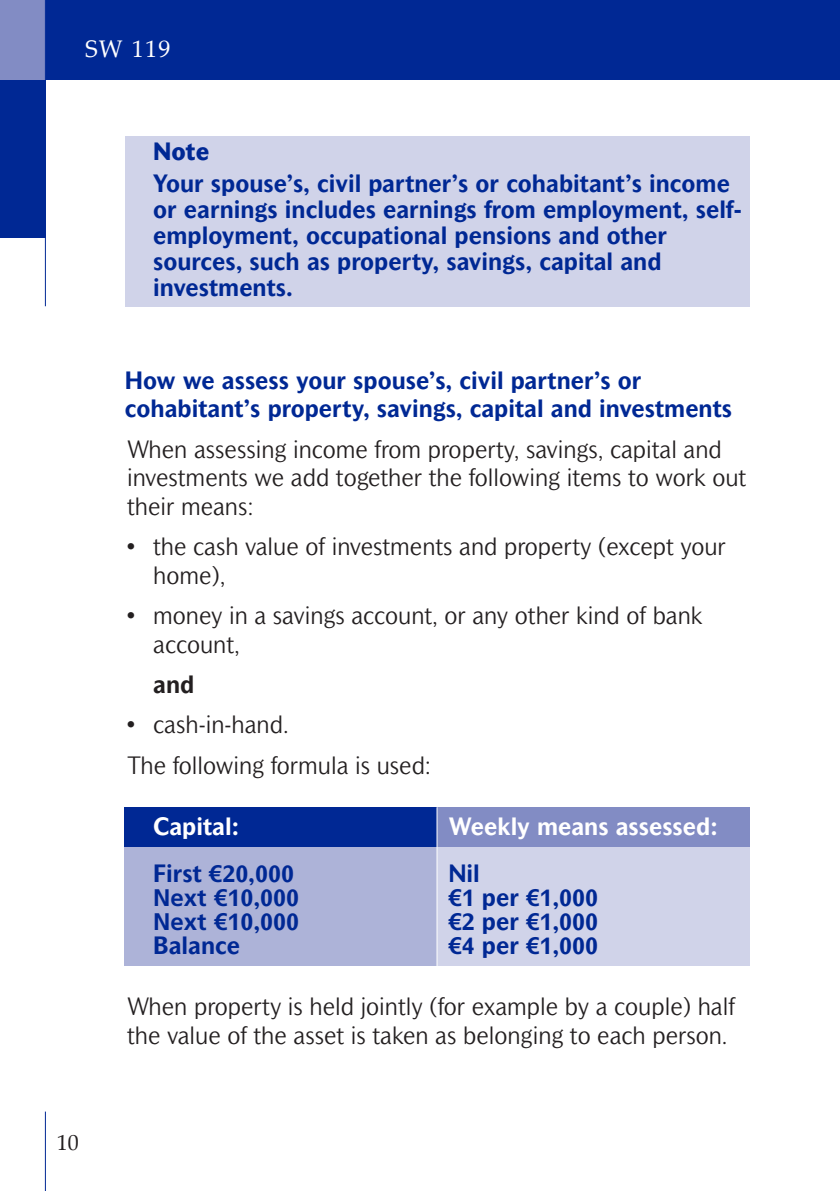
<style>
.page{position:relative;width:840px;height:1191px;background:#fff}
.page>*{position:absolute;margin:0;border:0;box-sizing:border-box;transform-origin:0 0}
.t1{font:300 24px/28.8px "Mahsuri Sans";color:#231f20}
.t2{font:700 24px/26px "Mahsuri Sans";color:#002894}
.t3{font:700 24px "Mahsuri Sans";color:#fff}
.t4{font:24px "Palatino Linotype";color:#fff}
.t5{font:800 24px "Mahsuri Sans";color:#002894}
.t6{font:700 24px "Mahsuri Sans";color:#231f20}
.t7{font:22px "Palatino Linotype";color:#231f20}
.s1{font-weight:400}
.s2{font-family:"Frutiger"}
</style>
<div class="page">
<div style="left:45px;top:0;width:794px;height:79px;background:#002894"></div>
<div style="left:0;top:79px;width:45px;height:159px;background:#002894"></div>
<hr style="left:45px;top:1111px;width:1px;height:80px;background:#002894">
<div style="left:0;top:0;width:45px;height:79px;background:#828cc4"></div>
<hr style="left:45px;top:0;width:1px;height:306px;background:#002894">
<div style="left:437px;top:847px;width:311px;height:119px;background:#d0d3e9"></div>
<div style="left:125px;top:847px;width:312px;height:119px;background:#adb3d8"></div>
<div style="left:125px;top:807px;width:312px;height:40px;background:#002894"></div>
<div style="left:437px;top:807px;width:311px;height:40px;background:#828cc4"></div>
<hr style="left:436px;top:807px;width:1px;height:159px;background:#fff">
<div style="left:125px;top:136px;width:623px;height:170px;background:#d0d3e9"></div>
<p class="t4" style="left:85px;top:40px;width:87px">SW 119</p>
<p class="t5" style="left:153px;top:143px;width:58px">Note</p>
<p class="t2" style="left:153px;top:172px;width:589px">Your spouse’s, civil partner’s or cohabitant’s income or earnings includes earnings from employment, self&shy;employment, occupational pensions and other sources, such as property, savings, capital and investments.</p>
<p class="t2" style="left:125px;top:367px;width:608px;line-height:28.8px">How we assess your spouse’s, civil partner’s or cohabitant’s property, savings, capital and investments</p>
<p class="t1" style="left:127px;top:436px;width:620px">When assessing income from property, savings, capital and investments we add together the following items to work out their means:</p>
<p class="t1" style="left:153px;top:534px;width:574px;text-indent:-28px"><span class="s1">•</span> the cash value of investments and property (except your home),</p>
<p class="t1" style="left:153px;top:603px;width:550px;text-indent:-28px"><span class="s1">•</span> money in a savings account, or any other kind of bank account,</p>
<p class="t6" style="left:153px;top:676px;width:43px">and</p>
<p class="t1" style="left:125px;top:706px;width:307px;line-height:40.2px"><span class="s1">•</span> cash-in-hand.<br>The following formula is used:</p>
<p class="t3" style="left:153px;top:817px;width:87px">Capital:</p>
<p class="t3" style="left:448px;top:817px;width:271px">Weekly means assessed:</p>
<p class="t2" style="left:153px;top:862px;width:142px">First <span class="s2">€</span>20,000</p>
<p class="t2" style="left:448px;top:862px;width:33px">Nil</p>
<p class="t2" style="left:153px;top:886px;width:147px"><span class="s2">Next €</span>10,000</p>
<p class="t2" style="left:448px;top:886px;width:151px"><span class="s2">€</span>1 per <span class="s2">€</span>1,000</p>
<p class="t2" style="left:153px;top:910px;width:147px"><span class="s2">Next €</span>10,000</p>
<p class="t2" style="left:448px;top:910px;width:151px"><span class="s2">€</span>2 per <span class="s2">€</span>1,000</p>
<p class="t2" style="left:153px;top:934px;width:88px">Balance</p>
<p class="t2" style="left:448px;top:934px;width:151px"><span class="s2">€</span>4 per <span class="s2">€</span>1,000</p>
<p class="t7" style="left:57px;top:1134px;width:23px">10</p>
<p class="t1" style="left:127px;top:994px;width:609px">When property is held jointly (for example by a couple) half the value of the asset is taken as belonging to each person.</p>
</div>
